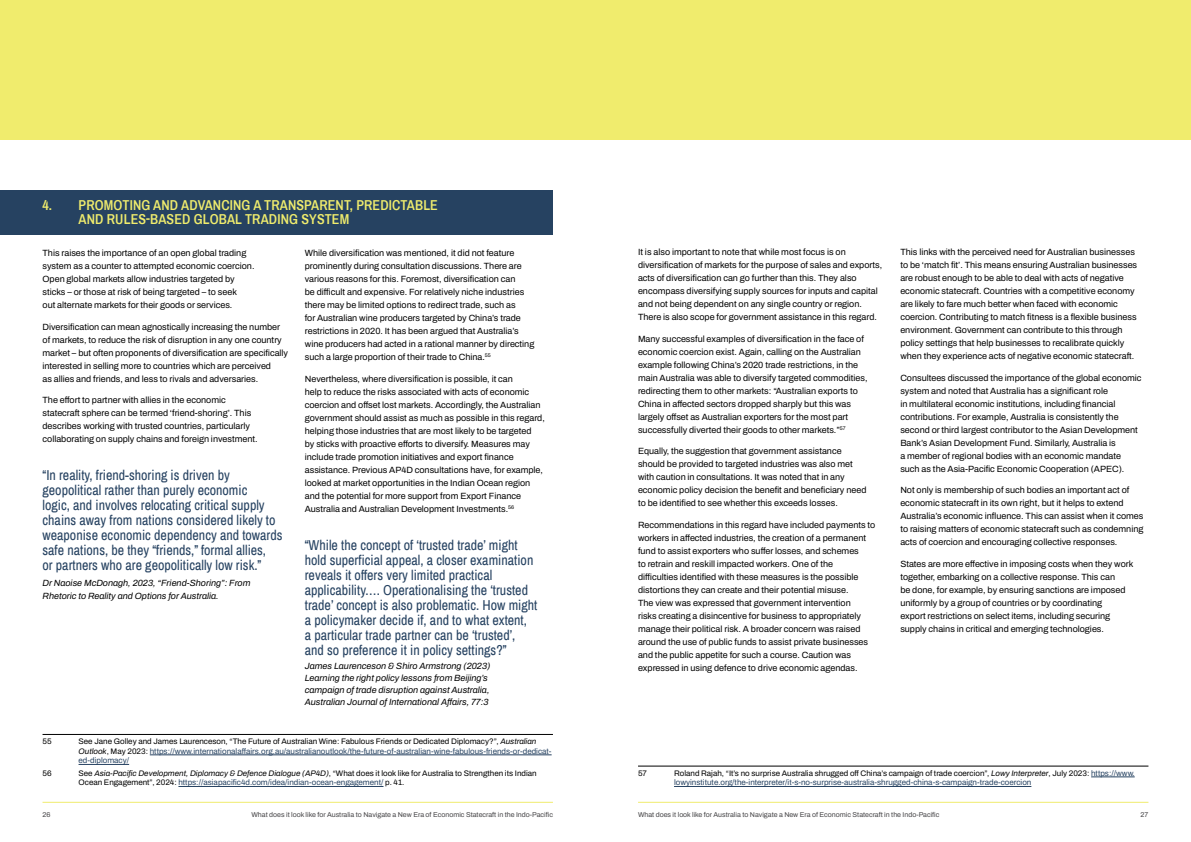
<style>
.page{position:relative;width:1191px;height:842px;background:#fff}
.page>*{position:absolute;margin:0;border:0;box-sizing:border-box;transform-origin:0 0}
.t1{font:14px/15px "Archivo Narrow";color:#264261}
.t2{font:600 14px/14px "Archivo Narrow";letter-spacing:.01em;color:#f0ec6d}
.t3{font:600 9px/13px "Archivo";color:#000}
.t4{font:italic 600 9px/12px "Archivo";color:#000}
.t5{font:600 8px/9.6px "Archivo";color:#264261}
.t6{font:600 8px/9.6px "Archivo";color:#000}
.t7{font:600 7px "Archivo";color:#464547}
.s1{color:#000}
.s2{font-style:italic;color:#000}
.s3{font-style:italic}
.s4{color:#264261}
</style>
<div class="page">
<div style="left:0;top:190px;width:553px;height:44px;background:#264261"></div>
<hr style="left:43px;top:734px;width:510px;height:1px;background:#000">
<hr style="left:150px;top:755px;width:401px;height:1px;background:#264261">
<hr style="left:79px;top:764px;width:50px;height:1px;background:#264261">
<hr style="left:178px;top:786px;width:205px;height:1px;background:#264261">
<hr style="left:43px;top:802px;width:510px;height:1px;background:#f0ec6d">
<div style="left:0;top:0;width:1191px;height:139px;background:#f0ec6d"></div>
<hr style="left:638px;top:802px;width:510px;height:1px;background:#f0ec6d">
<hr style="left:638px;top:766px;width:510px;height:1px;background:#000">
<hr style="left:1091px;top:777px;width:43px;height:1px;background:#264261">
<hr style="left:674px;top:786px;width:357px;height:1px;background:#264261">
<h1 class="t2" style="left:79px;top:197px;width:361px;text-indent:-36px">4. PROMOTING AND ADVANCING A TRANSPARENT, PREDICTABLE<br>AND RULES-BASED GLOBAL TRADING SYSTEM</h1>
<p class="t3" style="left:43px;top:247px;width:213px">This raises the importance of an open global trading system as a counter to attempted economic coercion.<br>Open global markets allow industries targeted by sticks – or those at risk of being targeted – to seek<br>out alternate markets for their goods or services.</p>
<p class="t3" style="left:43px;top:320px;width:247px">Diversification can mean agnostically increasing the number of markets, to reduce the risk of disruption in any one country market – but often proponents of diversification are specifically interested in selling more to countries which are perceived<br>as allies and friends, and less to rivals and adversaries.</p>
<p class="t3" style="left:43px;top:394px;width:217px">The effort to partner with allies in the economic statecraft sphere can be termed ‘friend-shoring’. This describes working with trusted countries, particularly collaborating on supply chains and foreign investment.</p>
<p class="t1" style="left:43px;top:467px;width:241px">“In reality, friend-shoring is driven by geopolitical rather than purely economic<br>logic, and involves relocating critical supply chains away from nations considered likely to weaponise economic dependency and towards safe nations, be they “friends,” formal allies,<br>or partners who are geopolitically low risk.”</p>
<p class="t4" style="left:43px;top:576px;width:209px;line-height:13px">Dr Naoise McDonagh, 2023, “Friend-Shoring”: From<br>Rhetoric to Reality and Options for Australia.</p>
<p class="t3" style="left:305px;top:247px;width:231px">While diversification was mentioned, it did not feature prominently during consultation discussions. There are various reasons for this. Foremost, diversification can<br>be difficult and expensive. For relatively niche industries there may be limited options to redirect trade, such as<br>for Australian wine producers targeted by China’s trade restrictions in 2020. It has been argued that Australia’s wine producers had acted in a rational manner by directing such a large proportion of their trade to China.<sup>55</sup></p>
<p class="t3" style="left:305px;top:372px;width:241px">Nevertheless, where diversification is possible, it can<br>help to reduce the risks associated with acts of economic coercion and offset lost markets. Accordingly, the Australian government should assist as much as possible in this regard, helping those industries that are most likely to be targeted<br>by sticks with proactive efforts to diversify. Measures may include trade promotion initiatives and export finance assistance. Previous AP4D consultations have, for example, looked at market opportunities in the Indian Ocean region and the potential for more support from Export Finance Australia and Australian Development Investments.<sup>56</sup></p>
<p class="t1" style="left:305px;top:537px;width:234px">“While the concept of ‘trusted trade’ might hold superficial appeal, a closer examination reveals it offers very limited practical applicability…. Operationalising the ‘trusted trade’ concept is also problematic. How might a policymaker decide if, and to what extent,<br>a particular trade partner can be ‘trusted’, and so preference it in policy settings?”</p>
<p class="t4" style="left:305px;top:660px;width:187px">James Laurenceson &amp; Shiro Armstrong (2023)<br>Learning the right policy lessons from Beijing’s campaign of trade disruption against Australia, Australian Journal of International Affairs, 77:3</p>
<p class="t6" style="left:43px;top:736px;width:11px">55</p>
<p class="t5" style="left:79px;top:736px;width:474px"><span class="s1">See Jane Golley and James Laurenceson, “The Future of Australian Wine: Fabulous Friends or Dedicated Diplomacy?”,</span> <span class="s2">Australian<br>Outlook</span><span class="s1">, May 2023:</span> https://www.internationalaffairs.org.au/australianoutlook/the-future-of-australian-wine-fabulous-friends-or-dedicat&shy;ed-diplomacy/</p>
<p class="t6" style="left:43px;top:768px;width:11px">56</p>
<p class="t6" style="left:79px;top:768px;width:459px">See <span class="s3">Asia-Pacific Development, Diplomacy &amp; Defence Dialogue (AP4D)</span>, “What does it look like for Australia to Strengthen its Indian<br>Ocean Engagement”, 2024: <span class="s4">https://asiapacific4d.com/idea/indian-ocean-engagement/</span> p. 41.</p>
<p class="t3" style="left:638px;top:246px;width:246px">It is also important to note that while most focus is on diversification of markets for the purpose of sales and exports, acts of diversification can go further than this. They also encompass diversifying supply sources for inputs and capital and not being dependent on any single country or region.<br>There is also scope for government assistance in this regard.</p>
<p class="t3" style="left:638px;top:332px;width:231px">Many successful examples of diversification in the face of economic coercion exist. Again, calling on the Australian example following China’s 2020 trade restrictions, in the main Australia was able to diversify targeted commodities, redirecting them to other markets: “Australian exports to China in affected sectors dropped sharply but this was largely offset as Australian exporters for the most part successfully diverted their goods to other markets.”<sup>57</sup></p>
<p class="t3" style="left:638px;top:445px;width:230px">Equally, the suggestion that government assistance should be provided to targeted industries was also met with caution in consultations. It was noted that in any economic policy decision the benefit and beneficiary need to be identified to see whether this exceeds losses.</p>
<p class="t3" style="left:638px;top:518px;width:239px">Recommendations in this regard have included payments to workers in affected industries, the creation of a permanent fund to assist exporters who suffer losses, and schemes<br>to retrain and reskill impacted workers. One of the<br>difficulties identified with these measures is the possible distortions they can create and their potential misuse.<br>The view was expressed that government intervention<br>risks creating a disincentive for business to appropriately manage their political risk. A broader concern was raised around the use of public funds to assist private businesses and the public appetite for such a course. Caution was expressed in using defence to drive economic agendas.</p>
<p class="t3" style="left:900px;top:246px;width:238px">This links with the perceived need for Australian businesses to be ‘match fit’. This means ensuring Australian businesses are robust enough to be able to deal with acts of negative economic statecraft. Countries with a competitive economy are likely to fare much better when faced with economic coercion. Contributing to match fitness is a flexible business environment. Government can contribute to this through policy settings that help businesses to recalibrate quickly when they experience acts of negative economic statecraft.</p>
<p class="t3" style="left:900px;top:371px;width:243px">Consultees discussed the importance of the global economic system and noted that Australia has a significant role<br>in multilateral economic institutions, including financial contributions. For example, Australia is consistently the second or third largest contributor to the Asian Development Bank’s Asian Development Fund. Similarly, Australia is<br>a member of regional bodies with an economic mandate such as the Asia-Pacific Economic Cooperation (APEC).</p>
<p class="t3" style="left:900px;top:484px;width:245px">Not only is membership of such bodies an important act of economic statecraft in its own right, but it helps to extend Australia’s economic influence. This can assist when it comes to raising matters of economic statecraft such as condemning acts of coercion and encouraging collective responses.</p>
<p class="t3" style="left:900px;top:557px;width:235px">States are more effective in imposing costs when they work together, embarking on a collective response. This can<br>be done, for example, by ensuring sanctions are imposed uniformly by a group of countries or by coordinating<br>export restrictions on select items, including securing supply chains in critical and emerging technologies.</p>
<p class="t6" style="left:638px;top:768px;width:10px">57</p>
<p class="t5" style="left:674px;top:768px;width:462px"><span class="s1">Roland Rajah, “It’s no surprise Australia shrugged off China’s campaign of trade coercion”,</span> <span class="s2">Lowy Interpreter</span><span class="s1">, July 2023:</span> https://www. lowyinstitute.org/the-interpreter/it-s-no-surprise-australia-shrugged-china-s-campaign-trade-coercion</p>
<p class="t7" style="left:43px;top:809px;width:9px">26</p>
<p class="t7" style="left:251px;top:809px;width:303px">What does it look like for Australia to Navigate a New Era of Economic Statecraft in the Indo-Pacific</p>
<p class="t7" style="left:638px;top:809px;width:303px">What does it look like for Australia to Navigate a New Era of Economic Statecraft in the Indo-Pacific</p>
<p class="t7" style="left:1140px;top:809px;width:9px">27</p>
</div>
